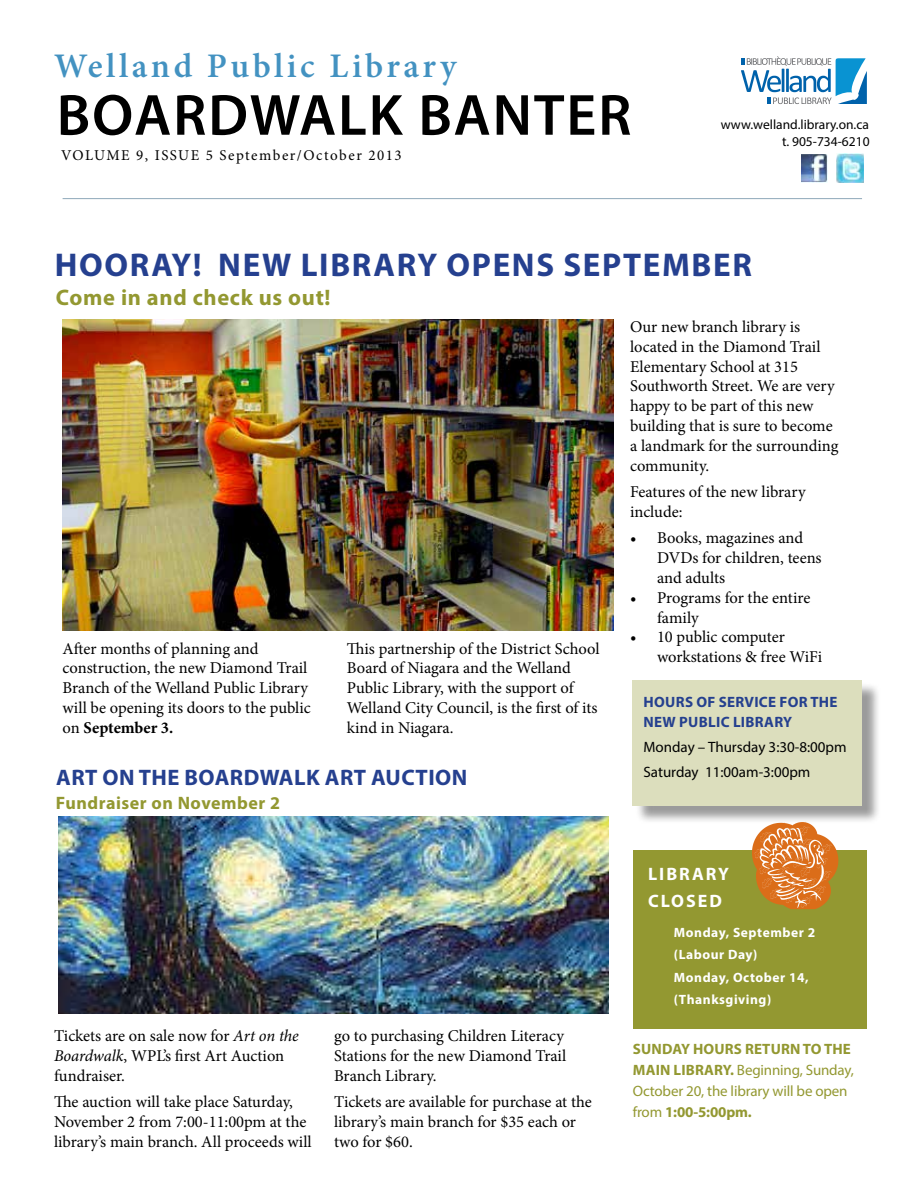
<style>
.page{position:relative;width:918px;height:1188px;background:#fff}
.page>*{position:absolute;margin:0;border:0;box-sizing:border-box;transform-origin:0 0}
.t1{font:600 58.5px "Myriad Pro";letter-spacing:.03em;color:#000}
.t2{font:600 34.5px "Minion Pro";letter-spacing:.1em;color:#4392c1}
.t3{font:700 33px "Myriad Pro";letter-spacing:.05em;color:#25408f}
.t4{font:700 22.5px "Myriad Pro";letter-spacing:.02em;color:#25408f}
.t5{font:700 22.5px "Myriad Pro";letter-spacing:.03em;color:#939831}
.t6{font:700 18px "Myriad Pro";letter-spacing:.03em;color:#939831}
.t7{font:700 18px/27px "Myriad Pro";letter-spacing:.11em;color:#fff}
.t8{font:16.5px/19.8px "Minion Pro";letter-spacing:-.005em;color:#000}
.t9{font:15px/21px "Myriad Pro";letter-spacing:-.01em;color:#939831}
.t10{font:15px/24.8px "Myriad Pro";color:#000}
.t11{font:700 15px/19.8px "Myriad Pro";letter-spacing:.02em;color:#25408f}
.t12{font:15px "Minion Pro";letter-spacing:.1em;color:#000}
.t13{font:700 13.5px/22.5px "Myriad Pro";letter-spacing:.04em;color:#fff}
.t14{font:13.5px/17.1px "Myriad Pro";color:#000;text-align:right}
.s1{font-weight:700}
.s2{font-style:italic}
</style>
<div class="page">
<div style="left:635px;top:683px;width:246px;height:142px;background:#000;opacity:.4"></div>
<div style="left:633px;top:680px;width:229px;height:126px;background:#dcdebd"></div>
<hr style="left:63px;top:198px;width:799px;height:1px;background:#8fa9ba">
<svg style="left:741px;top:56px;width:126px;height:48px"></svg>
<div style="left:633px;top:851px;width:233px;height:178px;background:#939831"></div>
<img style="left:63px;top:320px;width:550px;height:311px">
<img style="left:802px;top:155px;width:25px;height:27px">
<img style="left:837px;top:154px;width:27px;height:28px">
<svg style="left:752px;top:822px;width:86px;height:87px"></svg>
<img style="left:58px;top:817px;width:550px;height:196px">
<h2 class="t2" style="left:54px;top:43px;width:404px">Welland Public Library</h2>
<h1 class="t1" style="left:57px;top:78px;width:576px">BOARDWALK BANTER</h1>
<p class="t12" style="left:61px;top:145px;width:342px">VOLUME 9, ISSUE 5 September/October 2013</p>
<p class="t14" style="left:721px;top:116px;width:150px">www.welland.library.on.ca t. 905-734-6210</p>
<h3 class="t3" style="left:55px;top:243px;width:699px">HOORAY! NEW LIBRARY OPENS SEPTEMBER</h3>
<h3 class="t5" style="left:56px;top:282px;width:276px">COME IN AND CHECK US OUT!</h3>
<p class="t8" style="left:63px;top:638px;width:250px">After months of planning and construction, the new Diamond Trail<br>Branch of the Welland Public Library will be opening its doors to the public on <span class="s1">September 3.</span></p>
<p class="t8" style="left:347px;top:638px;width:254px">This partnership of the District School<br>Board of Niagara and the Welland<br>Public Library, with the support of<br>Welland City Council, is the first of its kind in Niagara.</p>
<h3 class="t4" style="left:56px;top:763px;width:410px">ART ON THE BOARDWALK ART AUCTION</h3>
<p class="t6" style="left:56px;top:791px;width:226px">FUNDRAISER ON NOVEMBER 2</p>
<p class="t8" style="left:54px;top:1026px;width:246px">Tickets are on sale now for <span class="s2">Art on the<br>Boardwalk</span>, WPL’s first Art Auction fundraiser.</p>
<p class="t8" style="left:54px;top:1092px;width:259px">The auction will take place Saturday,<br>November 2 from 7:00-11:00pm at the library’s main branch. All proceeds will</p>
<p class="t8" style="left:334px;top:1026px;width:234px">go to purchasing Children Literacy<br>Stations for the new Diamond Trail<br>Branch Library.</p>
<p class="t8" style="left:334px;top:1092px;width:259px">Tickets are available for purchase at the library’s main branch for $35 each or two for $60.</p>
<p class="t8" style="left:630px;top:317px;width:210px">Our new branch library is located in the Diamond Trail<br>Elementary School at 315<br>Southworth Street. We are very happy to be part of this new building that is sure to become a landmark for the surrounding community.</p>
<p class="t8" style="left:630px;top:482px;width:177px">Features of the new library include:</p>
<p class="t8" style="left:657px;top:528px;width:166px;text-indent:-27px">• Books, magazines and<br>DVDs for children, teens and adults</p>
<p class="t8" style="left:657px;top:588px;width:155px;text-indent:-27px">• Programs for the entire family</p>
<p class="t8" style="left:657px;top:627px;width:167px;text-indent:-27px">• 10 public computer workstations &amp; free WiFi</p>
<p class="t11" style="left:644px;top:692px;width:195px">HOURS OF SERVICE FOR THE<br>NEW PUBLIC LIBRARY</p>
<p class="t10" style="left:643px;top:734px;width:205px">Monday – Thursday 3:30-8:00pm<br>Saturday 11:00am-3:00pm</p>
<p class="t7" style="left:648px;top:860px;width:82px">LIBRARY<br>CLOSED</p>
<p class="t13" style="left:674px;top:921px;width:143px">MONDAY, SEPTEMBER 2 (LABOUR DAY)<br>MONDAY, OCTOBER 14, (THANKSGIVING)</p>
<p class="t9" style="left:633px;top:1039px;width:223px"><span class="s1">SUNDAY HOURS RETURN TO THE<br>MAIN LIBRARY.</span> Beginning, Sunday,<br>October 20, the library will be open from <span class="s1">1:00-5:00PM.</span></p>
</div>
